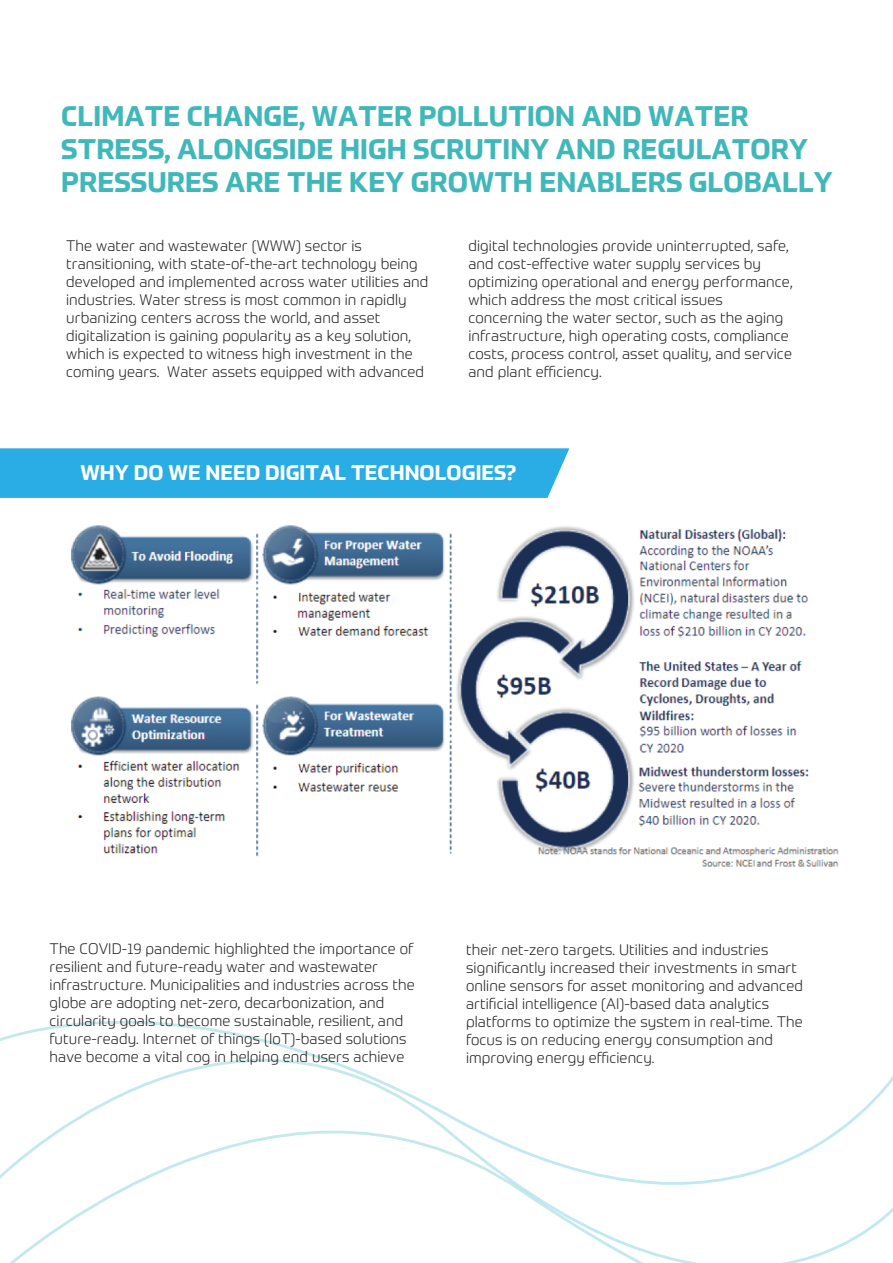
<style>
.page{position:relative;width:893px;height:1263px;background:#fff}
.page>*{position:absolute;margin:0;border:0;box-sizing:border-box;transform-origin:0 0}
.t1{font:700 27.6px/33.2px "Prometo W02";letter-spacing:.005em;color:#40b7b8}
.t2{font:700 20.55px "Prometo W02";letter-spacing:.005em;color:#fff}
.t3{font:300 15px/18px "Prometo W04";letter-spacing:.005em;color:#231f20}
</style>
<div class="page">
<svg style="left:0;top:1021px;width:327px;height:38px"></svg>
<svg style="left:58px;top:1059px;width:835px;height:71px"></svg>
<svg style="left:0;top:1130px;width:893px;height:133px"></svg>
<div style="left:0;top:448px;width:569px;height:50px;background:#29ade4"></div>
<img style="left:71px;top:525px;width:768px;height:342px">
<h1 class="t1" style="left:61px;top:99px;width:773px">CLIMATE CHANGE, WATER POLLUTION AND WATER<br>STRESS, ALONGSIDE HIGH SCRUTINY AND REGULATORY<br>PRESSURES ARE THE KEY GROWTH ENABLERS GLOBALLY</h1>
<p class="t3" style="left:66px;top:237px;width:364px">The water and wastewater (WWW) sector is transitioning, with state-of-the-art technology being developed and implemented across water utilities and industries. Water stress is most common in rapidly urbanizing centers across the world, and asset digitalization is gaining popularity as a key solution, which is expected to witness high investment in the coming years. Water assets equipped with advanced</p>
<p class="t3" style="left:468px;top:237px;width:326px">digital technologies provide uninterrupted, safe, and cost-effective water supply services by optimizing operational and energy performance, which address the most critical issues concerning the water sector, such as the aging infrastructure, high operating costs, compliance costs, process control, asset quality, and service and plant efficiency.</p>
<h2 class="t2" style="left:80px;top:459px;width:437px">WHY DO WE NEED DIGITAL TECHNOLOGIES?</h2>
<p class="t3" style="left:50px;top:939px;width:367px">The COVID-19 pandemic highlighted the importance of resilient and future-ready water and wastewater infrastructure. Municipalities and industries across the globe are adopting net-zero, decarbonization, and circularity goals to become sustainable, resilient, and future-ready. Internet of things (IoT)-based solutions have become a vital cog in helping end users achieve</p>
<p class="t3" style="left:466px;top:940px;width:338px">their net-zero targets. Utilities and industries significantly increased their investments in smart online sensors for asset monitoring and advanced artificial intelligence (AI)-based data analytics platforms to optimize the system in real-time. The focus is on reducing energy consumption and improving energy efficiency.</p>
</div>
